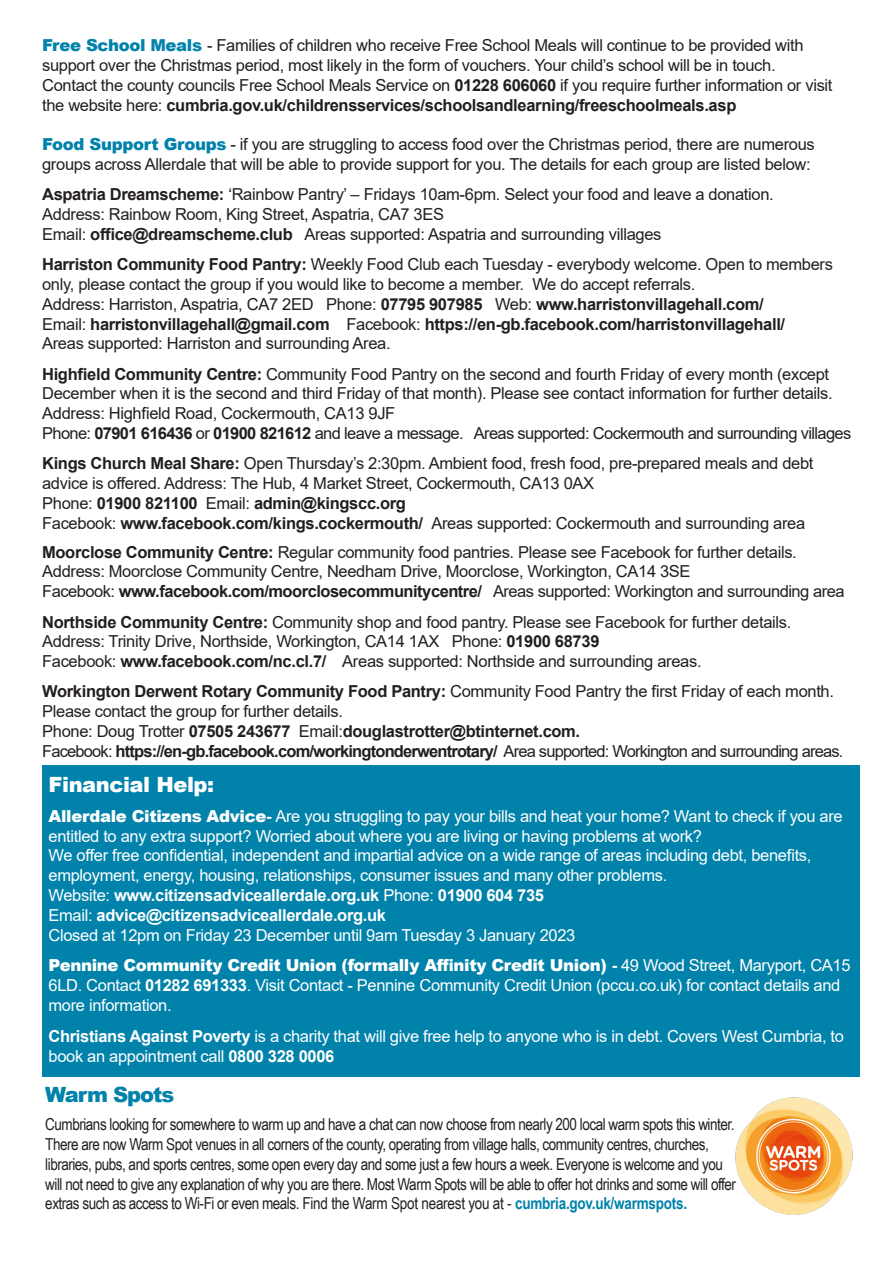
<style>
.page{position:relative;width:893px;height:1263px;background:#fff}
.page>*{position:absolute;margin:0;border:0;box-sizing:border-box;transform-origin:0 0}
.t1{font:900 21px "Arial";letter-spacing:-.02em;color:#fff}
.t2{font:900 21px "Arial";letter-spacing:-.05em;color:#0082aa}
.t3{font:16.5px/19.8px "Arial";letter-spacing:-.02em;color:#231f20}
.t4{font:16.5px/19.8px "Arial";letter-spacing:-.02em;color:#fff}
.t5{font:16.5px/19.8px "Arial Narrow";letter-spacing:-.03em;color:#231f20}
.t6{font:700 16.5px "Arial";letter-spacing:-.02em;color:#231f20}
.t7{font:16.5px "Arial";letter-spacing:-.05em;color:#231f20}
.t8{font:700 16.5px "Arial";letter-spacing:-.02em;color:#fff}
.t9{font:16.5px "Arial";letter-spacing:-.04em;color:#231f20}
.s1{font-weight:900;color:#0082aa}
.s2{font-weight:700}
.s3{font-weight:400}
.s4{font-weight:900}
.s5{font-weight:700;color:#0082aa}
</style>
<div class="page">
<div style="left:43px;top:765px;width:817px;height:312px;background:#0082aa"></div>
<img style="left:735px;top:1097px;width:118px;height:118px">
<p class="t3" style="left:42px;top:35px;width:763px"><span class="s1">Free School Meals</span> - Families of children who receive Free School Meals will continue to be provided with support over the Christmas period, most likely in the form of vouchers. Your child’s school will be in touch.</p>
<p class="t3" style="left:42px;top:75px;width:792px">Contact the county councils Free School Meals Service on <span class="s2">01228 606060</span> if you require further information or visit the website here: <span class="s2">cumbria.gov.uk/childrensservices/schoolsandlearning/freeschoolmeals.asp</span></p>
<p class="t3" style="left:42px;top:134px;width:774px"><span class="s1">Food Support Groups</span> - if you are struggling to access food over the Christmas period, there are numerous groups across Allerdale that will be able to provide support for you. The details for each group are listed below:</p>
<p class="t3" style="left:42px;top:184px;width:733px"><span class="s2">Aspatria Dreamscheme:</span> ‘Rainbow Pantry’ – Fridays 10am-6pm. Select your food and leave a donation.</p>
<p class="t3" style="left:42px;top:204px;width:403px">Address: Rainbow Room, King Street, Aspatria, CA7 3ES</p>
<p class="t3" style="left:42px;top:224px;width:621px">Email: <span class="s2">office@dreamscheme.club</span> Areas supported: Aspatria and surrounding villages</p>
<p class="t3" style="left:42px;top:254px;width:792px"><span class="s2">Harriston Community Food Pantry:</span> Weekly Food Club each Tuesday - everybody welcome. Open to members only, please contact the group if you would like to become a member. We do accept referrals.</p>
<p class="t3" style="left:42px;top:294px;width:723px">Address: Harriston, Aspatria, CA7 2ED Phone: <span class="s2">07795 907985</span> Web: <span class="s2">www.harristonvillagehall.com/</span></p>
<p class="t6" style="left:42px;top:312px;width:744px"><span class="s3">Email:</span> harristonvillagehall@gmail.com <span class="s3">Facebook:</span> https://en-gb.facebook.com/harristonvillagehall/</p>
<p class="t3" style="left:42px;top:334px;width:350px">Areas supported: Harriston and surrounding Area.</p>
<p class="t3" style="left:42px;top:364px;width:792px"><span class="s2">Highfield Community Centre:</span> Community Food Pantry on the second and fourth Friday of every month (except<br>December when it is the second and third Friday of that month). Please see contact information for further details.<br>Address: Highfield Road, Cockermouth, CA13 9JF</p>
<p class="t9" style="left:42px;top:422px;width:811px">Phone: <span class="s2">07901 616436</span> or <span class="s2">01900 821612</span> and leave a message. Areas supported: Cockermouth and surrounding villages</p>
<p class="t3" style="left:42px;top:454px;width:773px"><span class="s2">Kings Church Meal Share:</span> Open Thursday’s 2:30pm. Ambient food, fresh food, pre-prepared meals and debt advice is offered. Address: The Hub, 4 Market Street, Cockermouth, CA13 0AX</p>
<p class="t6" style="left:42px;top:492px;width:365px"><span class="s3">Phone:</span> 01900 821100 <span class="s3">Email:</span> admin@kingscc.org</p>
<p class="t3" style="left:42px;top:513px;width:765px">Facebook: <span class="s2">www.facebook.com/kings.cockermouth/</span> Areas supported: Cockermouth and surrounding area</p>
<p class="t3" style="left:42px;top:542px;width:756px"><span class="s2">Moorclose Community Centre:</span> Regular community food pantries. Please see Facebook for further details.</p>
<p class="t3" style="left:42px;top:562px;width:650px">Address: Moorclose Community Centre, Needham Drive, Moorclose, Workington, CA14 3SE</p>
<p class="t3" style="left:42px;top:581px;width:804px">Facebook: <span class="s2">www.facebook.com/moorclosecommunitycentre/</span> Areas supported: Workington and surrounding area</p>
<p class="t3" style="left:42px;top:612px;width:751px"><span class="s2">Northside Community Centre:</span> Community shop and food pantry. Please see Facebook for further details.</p>
<p class="t3" style="left:42px;top:631px;width:559px">Address: Trinity Drive, Northside, Workington, CA14 1AX Phone: <span class="s2">01900 68739</span></p>
<p class="t3" style="left:42px;top:651px;width:661px">Facebook: <span class="s2">www.facebook.com/nc.cl.7/</span> Areas supported: Northside and surrounding areas.</p>
<p class="t3" style="left:42px;top:682px;width:793px"><span class="s2">Workington Derwent Rotary Community Food Pantry:</span> Community Food Pantry the first Friday of each month.<br>Please contact the group for further details.</p>
<p class="t6" style="left:42px;top:720px;width:540px"><span class="s3">Phone: Doug Trotter</span> 07505 243677 <span class="s3">Email:</span>douglastrotter@btinternet.com.</p>
<p class="t7" style="left:42px;top:740px;width:803px">Facebook: <span class="s2">https://en-gb.facebook.com/workingtonderwentrotary/</span> Area supported: Workington and surrounding areas.</p>
<p class="t1" style="left:49px;top:769px;width:167px">Financial Help:</p>
<p class="t4" style="left:49px;top:806px;width:796px"><span class="s4">Allerdale Citizens Advice</span><span class="s2">-</span> Are you struggling to pay your bills and heat your home? Want to check if you are entitled to any extra support? Worried about where you are living or having problems at work?</p>
<p class="t4" style="left:49px;top:846px;width:764px">We offer free confidential, independent and impartial advice on a wide range of areas including debt, benefits, employment, energy, housing, relationships, consumer issues and many other problems.</p>
<p class="t8" style="left:49px;top:884px;width:497px"><span class="s3">Website:</span> www.citizensadviceallerdale.org.uk <span class="s3">Phone:</span> 01900 604 735</p>
<p class="t8" style="left:49px;top:903px;width:339px"><span class="s3">Email:</span> advice@citizensadviceallerdale.org.uk</p>
<p class="t4" style="left:49px;top:925px;width:528px">Closed at 12pm on Friday 23 December until 9am Tuesday 3 January 2023</p>
<p class="t4" style="left:49px;top:955px;width:804px"><span class="s4">Pennine Community Credit Union (formally Affinity Credit Union)</span> <span class="s2">-</span> 49 Wood Street, Maryport, CA15<br>6LD. Contact <span class="s2">01282 691333</span>. Visit Contact - Pennine Community Credit Union (pccu.co.uk) for contact details and more information.</p>
<p class="t4" style="left:49px;top:1026px;width:797px"><span class="s2">Christians Against Poverty</span> is a charity that will give free help to anyone who is in debt. Covers West Cumbria, to book an appointment call <span class="s2">0800 328 0006</span></p>
<p class="t2" style="left:45px;top:1079px;width:130px">Warm Spots</p>
<p class="t5" style="left:45px;top:1114px;width:692px">Cumbrians looking for somewhere to warm up and have a chat can now choose from nearly 200 local warm spots this winter.<br>There are now Warm Spot venues in all corners of the county, operating from village halls, community centres, churches, libraries, pubs, and sports centres, some open every day and some just a few hours a week. Everyone is welcome and you will not need to give any explanation of why you are there. Most Warm Spots will be able to offer hot drinks and some will offer extras such as access to Wi-Fi or even meals. Find the Warm Spot nearest you at - <span class="s5">cumbria.gov.uk/warmspots.</span></p>
</div>
